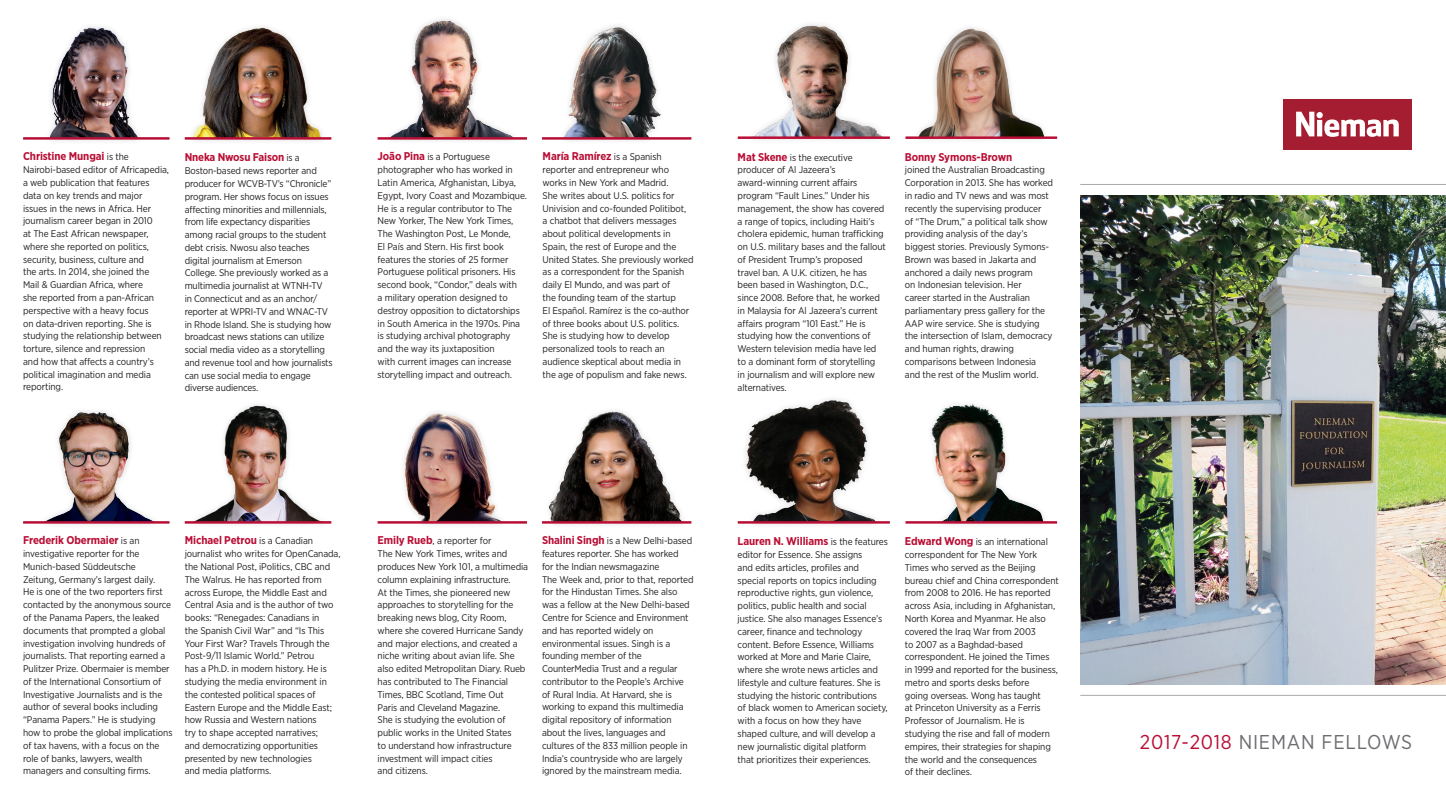
<style>
.page{position:relative;width:1446px;height:810px;background:#fff}
.page>*{position:absolute;margin:0;border:0;box-sizing:border-box;transform-origin:0 0}
.HD_title_1{font:20px "Gotham Narrow";letter-spacing:.04em;color:#6c6d70}
.TX{font:700 11.25px "Gotham Narrow";letter-spacing:-.01em;color:#b90f36}
.TX-2{font:9.75px/12.8px "Gotham Narrow";letter-spacing:-.01em;color:#231f20}
.s1{font-weight:400;font-size:9.75px;color:#231f20}
.s2{font-weight:700;font-size:11.25px;color:#b90f36}
.s3{color:#b90f36}
</style>
<div class="page">
<div style="left:382px;top:15px;width:138px;height:129px;background:#231f20;opacity:.18"></div>
<img style="left:412px;top:21px;width:35px;height:68px">
<div style="left:1283px;top:99px;width:128px;height:51px;background:#a51d30"></div>
<svg style="left:1296px;top:112px;width:103px;height:25px"></svg>
<img style="left:1080px;top:195px;width:366px;height:489px">
<hr style="left:1080px;top:184px;width:366px;height:1px;background:#a8a9ad">
<hr style="left:1080px;top:695px;width:366px;height:1px;background:#a8a9ad">
<img style="left:49px;top:26px;width:121px;height:112px">
<img style="left:46px;top:411px;width:107px;height:110px">
<div style="left:187px;top:23px;width:140px;height:122px;background:#231f20;opacity:.18"></div>
<img style="left:192px;top:27px;width:129px;height:110px">
<img style="left:564px;top:26px;width:97px;height:111px">
<img style="left:195px;top:404px;width:126px;height:117px">
<img style="left:404px;top:413px;width:97px;height:108px">
<img style="left:549px;top:411px;width:133px;height:110px">
<div style="left:740px;top:394px;width:142px;height:135px;background:#231f20;opacity:.18"></div>
<img style="left:746px;top:400px;width:89px;height:98px">
<img style="left:737px;top:25px;width:144px;height:113px">
<img style="left:931px;top:404px;width:127px;height:118px">
<img style="left:918px;top:27px;width:126px;height:109px">
<hr style="left:23px;top:137px;width:146px;height:3px;background:#b90f36">
<hr style="left:23px;top:521px;width:146px;height:3px;background:#b90f36">
<hr style="left:185px;top:137px;width:146px;height:3px;background:#b90f36">
<hr style="left:378px;top:137px;width:149px;height:3px;background:#b90f36">
<hr style="left:542px;top:137px;width:149px;height:3px;background:#b90f36">
<hr style="left:185px;top:521px;width:146px;height:3px;background:#b90f36">
<hr style="left:378px;top:521px;width:149px;height:3px;background:#b90f36">
<hr style="left:542px;top:521px;width:149px;height:3px;background:#b90f36">
<hr style="left:738px;top:521px;width:152px;height:3px;background:#b90f36">
<hr style="left:738px;top:136px;width:152px;height:3px;background:#b90f36">
<hr style="left:905px;top:521px;width:152px;height:3px;background:#b90f36">
<hr style="left:905px;top:136px;width:152px;height:3px;background:#b90f36">
<p class="TX" style="left:23px;top:149px;width:107px">Christine Mungai <span class="s1">is the</span></p>
<p class="TX-2" style="left:23px;top:163px;width:147px">Nairobi-based editor of Africapedia, a web publication that features data on key trends and major issues in the news in Africa. Her journalism career began in 2010<br>at The East African newspaper, where she reported on politics, security, business, culture and<br>the arts. In 2014, she joined the<br>Mail &amp; Guardian Africa, where<br>she reported from a pan-African perspective with a heavy focus<br>on data-driven reporting. She is studying the relationship between torture, silence and repression<br>and how that affects a country’s political imagination and media reporting.</p>
<p class="TX" style="left:185px;top:150px;width:117px">Nneka Nwosu Faison <span class="s1">is a</span></p>
<p class="TX-2" style="left:185px;top:164px;width:149px">Boston-based news reporter and producer for WCVB-TV’s “Chronicle” program. Her shows focus on issues affecting minorities and millennials, from life expectancy disparities among racial groups to the student debt crisis. Nwosu also teaches digital journalism at Emerson College. She previously worked as a multimedia journalist at WTNH-TV<br>in Connecticut and as an anchor/ reporter at WPRI-TV and WNAC-TV in Rhode Island. She is studying how broadcast news stations can utilize social media video as a storytelling and revenue tool and how journalists can use social media to engage diverse audiences.</p>
<p class="TX-2" style="left:378px;top:151px;width:151px"><span class="s2">João Pina</span> is a Portuguese photographer who has worked in Latin America, Afghanistan, Libya, Egypt, Ivory Coast and Mozambique.<br>He is a regular contributor to The New Yorker, The New York Times, The Washington Post, Le Monde,<br>El País and Stern. His first book features the stories of 25 former Portuguese political prisoners. His second book, “Condor,” deals with<br>a military operation designed to destroy opposition to dictatorships in South America in the 1970s. Pina is studying archival photography and the way its juxtaposition<br>with current images can increase storytelling impact and outreach.</p>
<p class="TX" style="left:543px;top:149px;width:120px">María Ramírez <span class="s1">is a Spanish</span></p>
<p class="TX-2" style="left:543px;top:163px;width:153px">reporter and entrepreneur who works in New York and Madrid.<br>She writes about U.S. politics for Univision and co-founded Politibot,<br>a chatbot that delivers messages about political developments in Spain, the rest of Europe and the United States. She previously worked as a correspondent for the Spanish daily El Mundo, and was part of<br>the founding team of the startup<br>El Español. Ramírez is the co-author of three books about U.S. politics.<br>She is studying how to develop personalized tools to reach an audience skeptical about media in the age of populism and fake news.</p>
<p class="TX-2" style="left:738px;top:151px;width:150px"><span class="s2">Mat Skene</span> is the executive producer of Al Jazeera’s award-winning current affairs program “Fault Lines.” Under his management, the show has covered a range of topics, including Haiti’s cholera epidemic, human trafficking on U.S. military bases and the fallout of President Trump’s proposed travel ban. A U.K. citizen, he has been based in Washington, D.C., since 2008. Before that, he worked in Malaysia for Al Jazeera’s current affairs program “101 East.” He is studying how the conventions of<br>Western television media have led to a dominant form of storytelling<br>in journalism and will explore new alternatives.</p>
<p class="TX" style="left:905px;top:149px;width:109px">Bonny Symons-Brown</p>
<p class="TX-2" style="left:905px;top:163px;width:150px">joined the Australian Broadcasting Corporation in 2013. She has worked in radio and TV news and was most recently the supervising producer<br>of “The Drum,” a political talk show providing analysis of the day’s biggest stories. Previously Symons-Brown was based in Jakarta and anchored a daily news program<br>on Indonesian television. Her<br>career started in the Australian parliamentary press gallery for the AAP wire service. She is studying the intersection of Islam, democracy and human rights, drawing comparisons between Indonesia and the rest of the Muslim world.</p>
<p class="TX" style="left:23px;top:533px;width:118px">Frederik Obermaier <span class="s1">is an</span></p>
<p class="TX-2" style="left:23px;top:547px;width:151px">investigative reporter for the Munich-based Süddeutsche<br>Zeitung, Germany’s largest daily.<br>He is one of the two reporters first contacted by the anonymous source of the Panama Papers, the leaked documents that prompted a global investigation involving hundreds of journalists. That reporting earned a Pulitzer Prize. Obermaier is member of the International Consortium of Investigative Journalists and is the author of several books including “Panama Papers.” He is studying how to probe the global implications of tax havens, with a focus on the role of banks, lawyers, wealth managers and consulting firms.</p>
<p class="TX" style="left:185px;top:533px;width:130px">Michael Petrou <span class="s1">is a Canadian</span></p>
<p class="TX-2" style="left:185px;top:547px;width:157px">journalist who writes for OpenCanada, the National Post, iPolitics, CBC and The Walrus. He has reported from across Europe, the Middle East and Central Asia and is the author of two books: “Renegades: Canadians in<br>the Spanish Civil War” and “Is This Your First War? Travels Through the Post-9/11 Islamic World.” Petrou<br>has a Ph.D. in modern history. He is studying the media environment in the contested political spaces of Eastern Europe and the Middle East; how Russia and Western nations<br>try to shape accepted narratives;<br>and democratizing opportunities presented by new technologies<br>and media platforms.</p>
<p class="TX-2" style="left:542px;top:534px;width:153px"><span class="s2">Shalini Singh</span> is a New Delhi-based features reporter. She has worked<br>for the Indian newsmagazine<br>The Week and, prior to that, reported for the Hindustan Times. She also was a fellow at the New Delhi-based<br>Centre for Science and Environment and has reported widely on environmental issues. Singh is a founding member of the<br>CounterMedia Trust and a regular contributor to the People’s Archive of Rural India. At Harvard, she is working to expand this multimedia digital repository of information about the lives, languages and cultures of the 833 million people in<br>India’s countryside who are largely ignored by the mainstream media.</p>
<p class="TX-2" style="left:378px;top:535px;width:152px"><span class="s2">Emily Rueb</span>, a reporter for<br>The New York Times, writes and produces New York 101, a multimedia column explaining infrastructure.<br>At the Times, she pioneered new approaches to storytelling for the breaking news blog, City Room, where she covered Hurricane Sandy and major elections, and created a niche writing about avian life. She also edited Metropolitan Diary. Rueb has contributed to The Financial<br>Times, BBC Scotland, Time Out<br>Paris and Cleveland Magazine.<br>She is studying the evolution of public works in the United States<br>to understand how infrastructure investment will impact cities<br>and citizens.</p>
<p class="TX" style="left:738px;top:534px;width:152px">Lauren N. Williams <span class="s1">is the features</span></p>
<p class="TX-2" style="left:738px;top:548px;width:152px">editor for Essence. She assigns<br>and edits articles, profiles and special reports on topics including reproductive rights, gun violence, politics, public health and social justice. She also manages Essence’s career, finance and technology content. Before Essence, Williams worked at More and Marie Claire, where she wrote news articles and lifestyle and culture features. She is studying the historic contributions of black women to American society, with a focus on how they have shaped culture, and will develop a new journalistic digital platform<br>that prioritizes their experiences.</p>
<p class="TX-2" style="left:905px;top:535px;width:155px"><span class="s2">Edward Wong</span> is an international correspondent for The New York<br>Times who served as the Beijing bureau chief and China correspondent from 2008 to 2016. He has reported across Asia, including in Afghanistan,<br>North Korea and Myanmar. He also covered the Iraq War from 2003<br>to 2007 as a Baghdad-based correspondent. He joined the Times in 1999 and reported for the business, metro and sports desks before<br>going overseas. Wong has taught<br>at Princeton University as a Ferris<br>Professor of Journalism. He is studying the rise and fall of modern empires, their strategies for shaping the world and the consequences<br>of their declines.</p>
<p class="HD_title_1" style="left:1140px;top:730px;width:274px"><span class="s3">2017-2018</span> NIEMAN FELLOWS</p>
</div>
